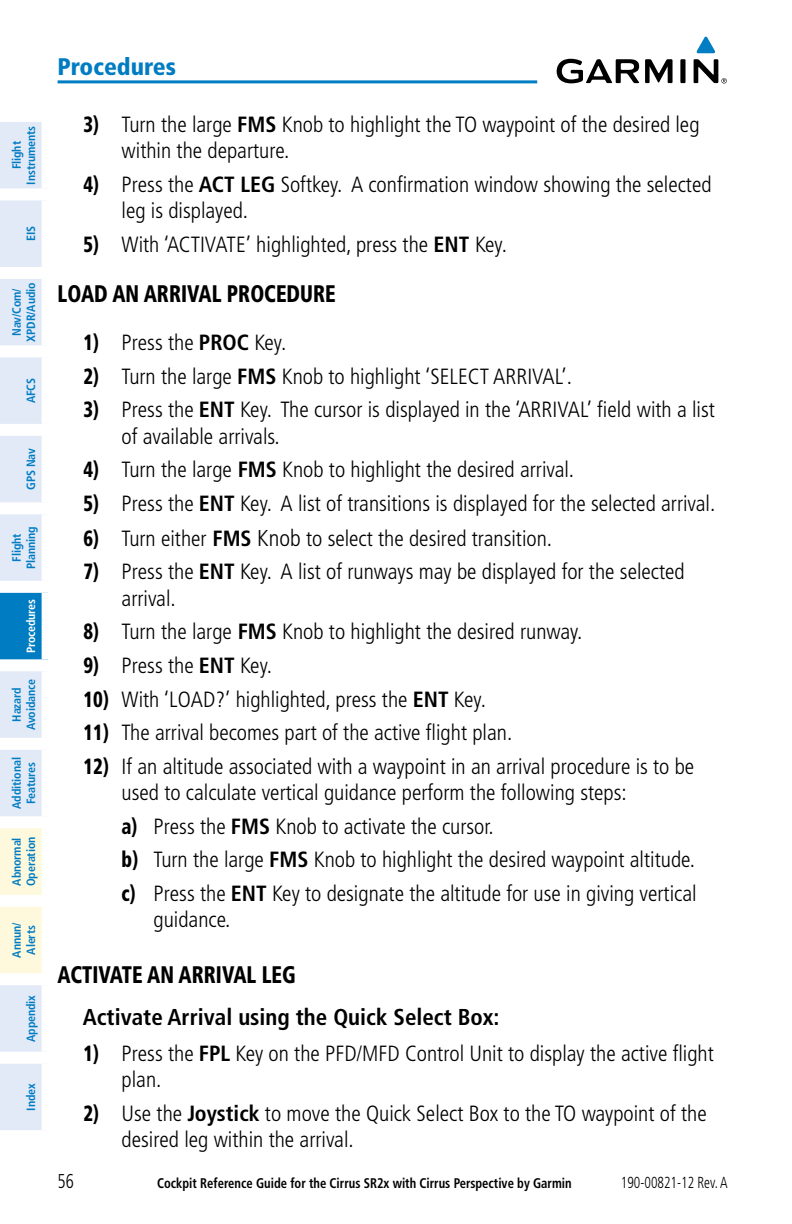
<style>
.page{position:relative;width:792px;height:1224px;background:#fff}
.page>*{position:absolute;margin:0;border:0;box-sizing:border-box;transform-origin:0 0}
.Header_2{font:900 condensed 24px "Frutiger";color:#000;scale:.85 1}
.t1{font:900 condensed 24px "Frutiger";color:#007cc3}
.Procedure_Head{font:700 condensed 23px "Frutiger";color:#000}
.Procedure{font:300 condensed 22px/26.4px "Frutiger";color:#000}
.Procedure_Substep{font:300 condensed 22px/26.4px "Frutiger";color:#000}
.t2{font:300 condensed 20px "Frutiger";color:#000;scale:.85 1}
.t3{font:300 condensed 16px "Frutiger";color:#000;scale:.85 1}
.t4{font:700 condensed 14px "Frutiger";color:#000;scale:.9 1}
.t5{font:700 condensed 12px/14.4px "Frutiger";letter-spacing:-.01em;color:#007cc3;text-align:center}
.t6{font:700 condensed 12px "Frutiger";letter-spacing:-.01em;color:#fff}
.s1{font-weight:900}
.s2{font-weight:700}
.s3{font-size:23px}
</style>
<div class="page">
<div style="left:0;top:122px;width:42px;height:1008px;background:#e3eaf7"></div>
<div style="left:0;top:587px;width:48px;height:78px;background:#007cc3"></div>
<div style="left:0;top:828px;width:42px;height:145px;background:#fef9dd"></div>
<div style="left:0;top:188px;width:54px;height:12px;background:#fff"></div>
<div style="left:0;top:267px;width:54px;height:12px;background:#fff"></div>
<div style="left:0;top:345px;width:54px;height:12px;background:#fff"></div>
<div style="left:0;top:424px;width:54px;height:12px;background:#fff"></div>
<div style="left:0;top:502px;width:54px;height:12px;background:#fff"></div>
<div style="left:0;top:581px;width:54px;height:12px;background:#fff"></div>
<div style="left:42px;top:593px;width:12px;height:66px;background:#fff"></div>
<div style="left:0;top:659px;width:54px;height:12px;background:#fff"></div>
<div style="left:0;top:738px;width:54px;height:12px;background:#fff"></div>
<div style="left:0;top:816px;width:54px;height:12px;background:#fff"></div>
<div style="left:0;top:895px;width:54px;height:12px;background:#fff"></div>
<div style="left:0;top:973px;width:54px;height:12px;background:#fff"></div>
<div style="left:0;top:1052px;width:54px;height:12px;background:#fff"></div>
<svg style="left:697px;top:37px;width:18px;height:16px"></svg>
<svg style="left:557px;top:59px;width:170px;height:25px"></svg>
<hr style="left:58px;top:80px;width:479px;height:3px;background:#007dc3">
<p class="t5" style="left:10px;top:185px;width:60px;rotate:-90deg">Flight<br>Instruments</p>
<p class="t5" style="left:24px;top:241px;width:17px;rotate:-90deg">EIS</p>
<p class="t5" style="left:10px;top:342px;width:61px;rotate:-90deg">Nav/Com/<br>XPDR/Audio</p>
<p class="t5" style="left:24px;top:403px;width:27px;rotate:-90deg">AFCS</p>
<p class="t5" style="left:24px;top:490px;width:43px;rotate:-90deg">GPS Nav</p>
<p class="t5" style="left:10px;top:569px;width:44px;rotate:-90deg">Flight<br>Planning</p>
<p class="t6" style="left:24px;top:653px;width:56px;rotate:-90deg">Procedures</p>
<p class="t5" style="left:10px;top:730px;width:53px;rotate:-90deg">Hazard<br>Avoidance</p>
<p class="t5" style="left:10px;top:809px;width:53px;rotate:-90deg">Additional<br>Features</p>
<p class="t5" style="left:10px;top:886px;width:51px;text-align:left;rotate:-90deg">Abnormal<br>Operation</p>
<p class="t5" style="left:10px;top:958px;width:36px;text-align:left;rotate:-90deg">Annun/<br>Alerts</p>
<p class="t5" style="left:24px;top:1042px;width:48px;rotate:-90deg">Appendix</p>
<p class="t5" style="left:24px;top:1111px;width:29px;rotate:-90deg">Index</p>
<p class="t1" style="left:57px;top:52px;width:120px">Procedures</p>
<p class="Procedure" style="left:122px;top:111px;width:579px;text-indent:-38px"><span class="s1">3)</span> Turn the large <span class="s2">FMS</span> Knob to highlight the TO waypoint of the desired leg within the departure.</p>
<p class="Procedure" style="left:122px;top:171px;width:592px;text-indent:-38px"><span class="s1">4)</span> Press the <span class="s2">ACT LEG</span> Softkey. A confirmation window showing the selected leg is displayed.</p>
<p class="Procedure" style="left:84px;top:231px;width:425px"><span class="s1">5)</span> With ‘ACTIVATE’ highlighted, press the <span class="s2">ENT</span> Key.</p>
<p class="Header_2" style="left:58px;top:279px;width:329px">LOAD AN ARRIVAL PROCEDURE</p>
<p class="Procedure" style="left:84px;top:330px;width:204px"><span class="s1">1)</span> Press the <span class="s2">PROC</span> Key.</p>
<p class="Procedure" style="left:84px;top:363px;width:490px"><span class="s1">2)</span> Turn the large <span class="s2">FMS</span> Knob to highlight ‘SELECT ARRIVAL’.</p>
<p class="Procedure" style="left:122px;top:397px;width:595px;text-indent:-38px"><span class="s1">3)</span> Press the <span class="s2">ENT</span> Key. The cursor is displayed in the ‘ARRIVAL’ field with a list of available arrivals.</p>
<p class="Procedure" style="left:84px;top:457px;width:492px"><span class="s1">4)</span> Turn the large <span class="s2">FMS</span> Knob to highlight the desired arrival.</p>
<p class="Procedure" style="left:84px;top:490px;width:633px"><span class="s1">5)</span> Press the <span class="s2">ENT</span> Key. A list of transitions is displayed for the selected arrival.</p>
<p class="Procedure" style="left:84px;top:525px;width:470px"><span class="s1">6)</span> Turn either <span class="s2">FMS</span> <span class="s3">Knob</span> to select the desired transition.</p>
<p class="Procedure" style="left:122px;top:559px;width:565px;text-indent:-38px"><span class="s1">7)</span> Press the <span class="s2">ENT</span> Key. A list of runways may be displayed for the selected arrival.</p>
<p class="Procedure" style="left:84px;top:619px;width:501px"><span class="s1">8)</span> Turn the large <span class="s2">FMS</span> Knob to highlight the desired runway.</p>
<p class="Procedure" style="left:84px;top:652px;width:190px"><span class="s1">9)</span> Press the <span class="s2">ENT</span> Key.</p>
<p class="Procedure" style="left:84px;top:686px;width:404px"><span class="s1">10)</span> With ‘LOAD?’ highlighted, press the <span class="s2">ENT</span> Key.</p>
<p class="Procedure" style="left:84px;top:720px;width:430px"><span class="s1">11)</span> The arrival becomes part of the active flight plan.</p>
<p class="Procedure" style="left:122px;top:753px;width:574px;text-indent:-38px"><span class="s1">12)</span> If an altitude associated with a waypoint in an arrival procedure is to be used to calculate vertical guidance perform the following steps:</p>
<p class="Procedure_Substep" style="left:122px;top:813px;width:374px"><span class="s1">a)</span> Press the <span class="s2">FMS</span> Knob to activate the cursor.</p>
<p class="Procedure_Substep" style="left:122px;top:847px;width:575px"><span class="s1">b)</span> Turn the large <span class="s2">FMS</span> Knob to highlight the desired waypoint altitude.</p>
<p class="Procedure_Substep" style="left:154px;top:880px;width:545px;text-indent:-32px"><span class="s1">c)</span> Press the <span class="s2">ENT</span> Key to designate the altitude for use in giving vertical guidance.</p>
<p class="Header_2" style="left:58px;top:960px;width:282px">ACTIVATE AN ARRIVAL LEG</p>
<p class="Procedure_Head" style="left:83px;top:1003px;width:418px">Activate Arrival using the Quick Select Box:</p>
<p class="Procedure" style="left:122px;top:1040px;width:594px;text-indent:-38px"><span class="s1">1)</span> Press the <span class="s2">FPL</span> Key on the PFD/MFD Control Unit to display the active flight plan.</p>
<p class="Procedure" style="left:122px;top:1100px;width:587px;text-indent:-38px"><span class="s1">2)</span> Use the <span class="s2">Joystick</span> to move the Quick Select Box to the TO waypoint of the desired leg within the arrival.</p>
<p class="t2" style="left:58px;top:1170px;width:21px">56</p>
<p class="t4" style="left:157px;top:1175px;width:462px">Cockpit Reference Guide for the Cirrus SR2x with Cirrus Perspective by Garmin</p>
<p class="t3" style="left:621px;top:1173px;width:127px">190-00821-12 Rev. A</p>
</div>
